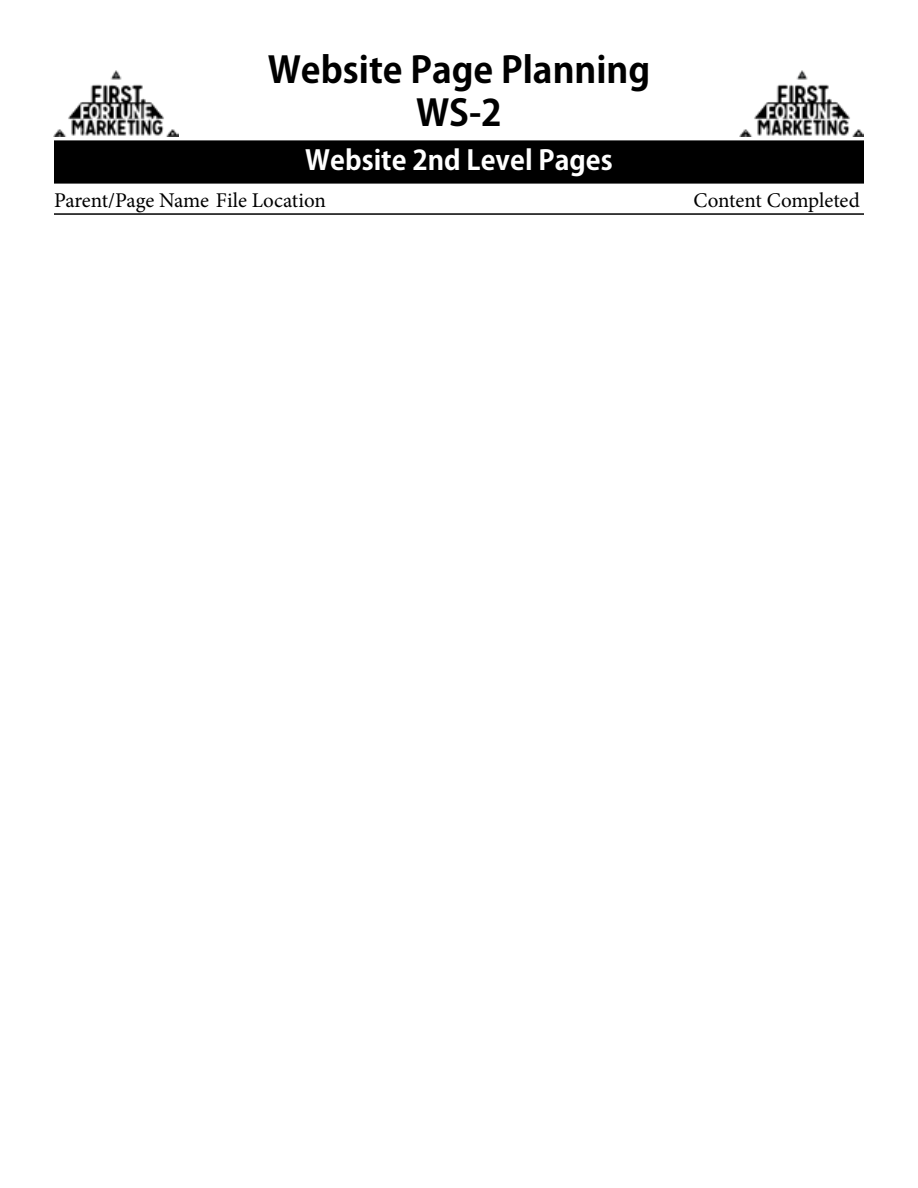
<style>
.page{position:relative;width:918px;height:1188px;background:#fff}
.page>*{position:absolute;margin:0;border:0;box-sizing:border-box;transform-origin:0 0}
.t1{font:700 36px/43.2px "Adobe Gothic Std";color:#000;text-align:center}
.t2{font:700 27px "Adobe Gothic Std";color:#fff}
.t3{font:21px "Minion Pro";letter-spacing:-.005em;color:#000}
</style>
<div class="page">
<div style="left:55px;top:141px;width:808px;height:42px;background:#000"></div>
<div style="left:54px;top:140px;width:810px;height:44px;border:2px solid #000"></div>
<hr style="left:54px;top:213px;width:810px;height:2px;background:#000">
<img style="left:54px;top:70px;width:124px;height:67px">
<img style="left:740px;top:70px;width:124px;height:67px">
<h1 class="t1" style="left:268px;top:49px;width:384px">Website Page Planning<br>WS-2</h1>
<p class="t2" style="left:305px;top:144px;width:309px">Website 2nd Level Pages</p>
<p class="t3" style="left:54px;top:186px;width:274px">Parent/Page Name File Location</p>
<p class="t3" style="left:693px;top:186px;width:168px">Content Completed</p>
</div>
